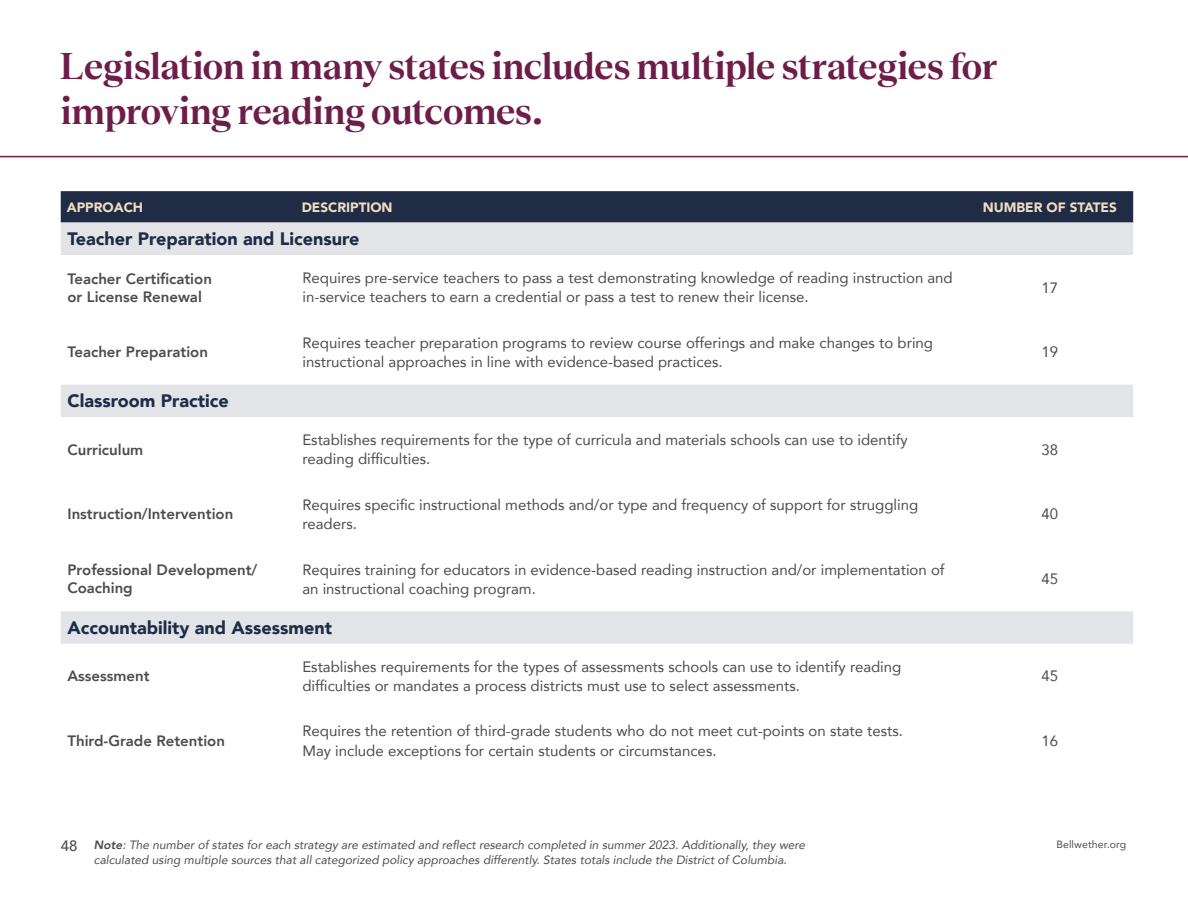
<style>
.page{position:relative;width:1188px;height:918px;background:#fff}
.page>*{position:absolute;margin:0;border:0;box-sizing:border-box;transform-origin:0 0}
.t1{font:600 39px/45px "Teodor";letter-spacing:-.015em;color:#6d1d49}
.t2{font:900 18px "Avenir";color:#202b46}
.t3{font:15px/19.5px "Avenir";color:#4c4c4e}
.t4{font:800 15px/18px "Avenir";color:#4c4c4e}
.t5{font:500 15px "Avenir";color:#4c4c4e}
.t6{font:900 13.5px "Avenir";color:#f0dec0}
.t7{font:italic 12px/15px "Avenir";color:#4c4c4e}
.t8{font:10.5px "Avenir";letter-spacing:.01em;color:#4c4c4e}
.s1{font-weight:800}
</style>
<div class="page">
<hr style="left:0;top:156px;width:1188px;height:1px;background:#6d1d49">
<div style="left:61px;top:191px;width:1072px;height:32px;background:#202b46"></div>
<svg style="left:61px;top:223px;width:1072px;height:421px"></svg>
<h1 class="t1" style="left:59px;top:42px;width:940px">Legislation in many states includes multiple strategies for improving reading outcomes.</h1>
<p class="t6" style="left:67px;top:195px;width:78px">APPROACH</p>
<p class="t6" style="left:302px;top:195px;width:92px">DESCRIPTION</p>
<p class="t6" style="left:983px;top:195px;width:135px">NUMBER OF STATES</p>
<p class="t2" style="left:68px;top:223px;width:293px">Teacher Preparation and Licensure</p>
<p class="t4" style="left:68px;top:269px;width:146px">Teacher Certification or License Renewal</p>
<p class="t3" style="left:302px;top:268px;width:652px">Requires pre-service teachers to pass a test demonstrating knowledge of reading instruction and in-service teachers to earn a credential or pass a test to renew their license.</p>
<p class="t3" style="left:1041px;top:277px;width:18px">17</p>
<p class="t4" style="left:68px;top:343px;width:142px">Teacher Preparation</p>
<p class="t3" style="left:302px;top:332px;width:632px">Requires teacher preparation programs to review course offerings and make changes to bring instructional approaches in line with evidence-based practices.</p>
<p class="t3" style="left:1041px;top:342px;width:18px">19</p>
<p class="t2" style="left:68px;top:385px;width:163px">Classroom Practice</p>
<p class="t4" style="left:68px;top:440px;width:77px">Curriculum</p>
<p class="t3" style="left:302px;top:430px;width:607px">Establishes requirements for the type of curricula and materials schools can use to identify reading difficulties.</p>
<p class="t3" style="left:1041px;top:439px;width:18px">38</p>
<p class="t4" style="left:68px;top:505px;width:167px">Instruction/Intervention</p>
<p class="t3" style="left:302px;top:494px;width:617px">Requires specific instructional methods and/or type and frequency of support for struggling readers.</p>
<p class="t3" style="left:1041px;top:504px;width:18px">40</p>
<p class="t4" style="left:68px;top:561px;width:191px">Professional Development/<br>Coaching</p>
<p class="t3" style="left:302px;top:559px;width:644px">Requires training for educators in evidence-based reading instruction and/or implementation of an instructional coaching program.</p>
<p class="t3" style="left:1041px;top:569px;width:18px">45</p>
<p class="t2" style="left:68px;top:612px;width:266px">Accountability and Assessment</p>
<p class="t4" style="left:68px;top:667px;width:84px">Assessment</p>
<p class="t3" style="left:302px;top:656px;width:601px">Establishes requirements for the types of assessments schools can use to identify reading difficulties or mandates a process districts must use to select assessments.</p>
<p class="t3" style="left:1041px;top:666px;width:18px">45</p>
<p class="t4" style="left:68px;top:732px;width:159px">Third-Grade Retention</p>
<p class="t3" style="left:302px;top:721px;width:602px">Requires the retention of third-grade students who do not meet cut-points on state tests.<br>May include exceptions for certain students or circumstances.</p>
<p class="t3" style="left:1041px;top:731px;width:18px">16</p>
<p class="t5" style="left:61px;top:832px;width:18px">48</p>
<p class="t8" style="left:1056px;top:835px;width:71px">Bellwether.org</p>
<p class="t7" style="left:94px;top:837px;width:713px"><span class="s1">Note</span>: The number of states for each strategy are estimated and reflect research completed in summer 2023. Additionally, they were calculated using multiple sources that all categorized policy approaches differently. States totals include the District of Columbia.</p>
</div>
